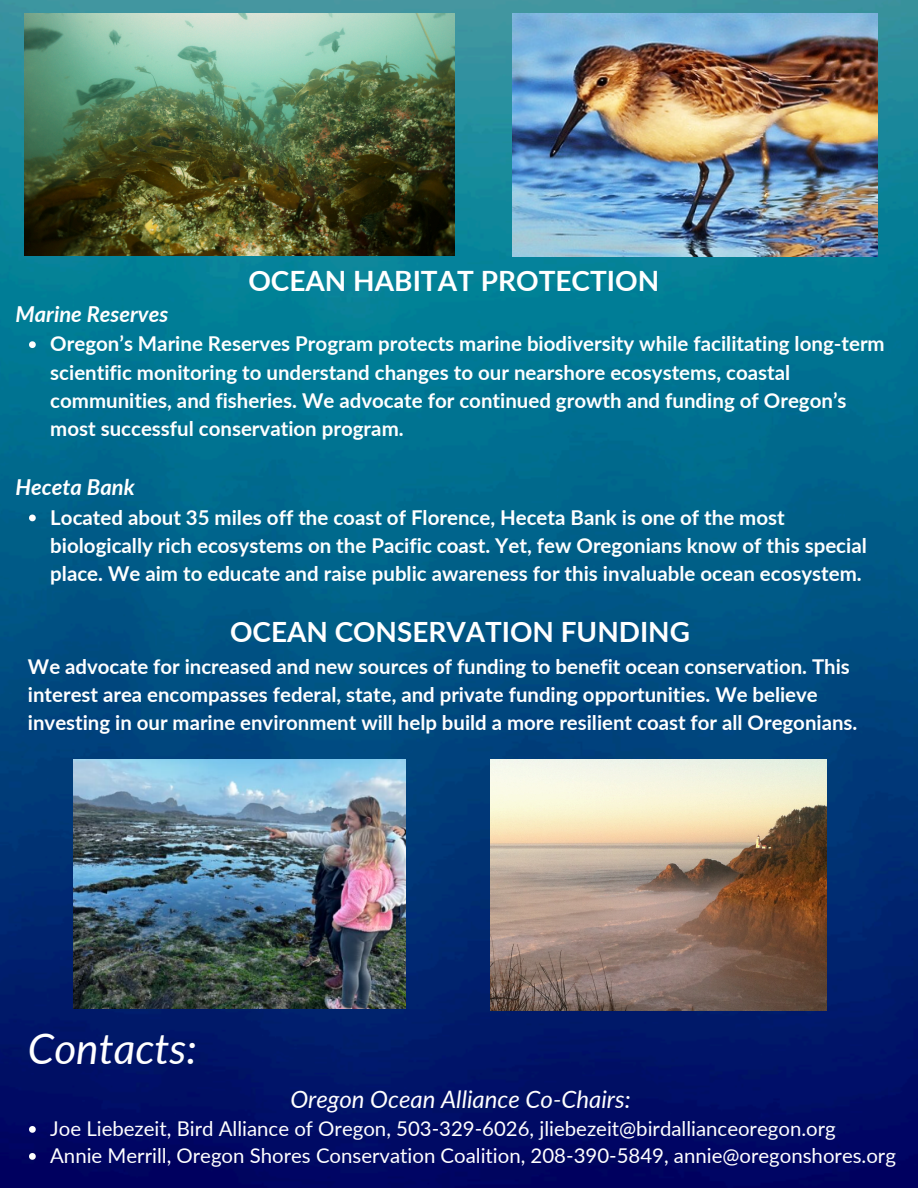
<style>
.page{position:relative;width:918px;height:1188px;background:#fff}
.page>*{position:absolute;margin:0;border:0;box-sizing:border-box;transform-origin:0 0}
.t1{font:italic 42.3px "Lato";color:#fff}
.t2{font:700 27.9px "Lato";color:#fff}
.t3{font:italic 24px "Lato";color:#fff}
.t4{font:italic 700 21.9px "Lato";color:#fff}
.t5{font:700 20.4px/28.2px "Lato";color:#fff}
.t6{font:20.4px "Lato";color:#fff}
</style>
<div class="page">
<img style="left:0;top:0;width:918px;height:1188px">
<img style="left:513px;top:14px;width:364px;height:242px">
<img style="left:24px;top:14px;width:430px;height:241px">
<img style="left:490px;top:760px;width:337px;height:251px">
<img style="left:73px;top:760px;width:332px;height:248px">
<svg style="left:29px;top:341px;width:7px;height:7px"></svg>
<svg style="left:29px;top:515px;width:7px;height:6px"></svg>
<svg style="left:29px;top:1126px;width:7px;height:7px"></svg>
<svg style="left:29px;top:1153px;width:7px;height:7px"></svg>
<h3 class="t2" style="left:248px;top:263px;width:412px">OCEAN HABITAT PROTECTION</h3>
<h3 class="t4" style="left:16px;top:301px;width:154px">Marine Reserves</h3>
<p class="t5" style="left:50px;top:329px;width:836px">Oregon’s Marine Reserves Program protects marine biodiversity while facilitating long-term scientific monitoring to understand changes to our nearshore ecosystems, coastal communities, and fisheries. We advocate for continued growth and funding of Oregon’s most successful conservation program.</p>
<h5 class="t4" style="left:16px;top:474px;width:121px">Heceta Bank</h5>
<p class="t5" style="left:50px;top:503px;width:818px">Located about 35 miles off the coast of Florence, Heceta Bank is one of the most biologically rich ecosystems on the Pacific coast. Yet, few Oregonians know of this special place. We aim to educate and raise public awareness for this invaluable ocean ecosystem.</p>
<p class="t2" style="left:230px;top:615px;width:461px">OCEAN CONSERVATION FUNDING</p>
<p class="t5" style="left:28px;top:652px;width:831px">We advocate for increased and new sources of funding to benefit ocean conservation. This interest area encompasses federal, state, and private funding opportunities. We believe investing in our marine environment will help build a more resilient coast for all Oregonians.</p>
<p class="t1" style="left:28px;top:1023px;width:171px">Contacts:</p>
<h1 class="t3" style="left:290px;top:1084px;width:342px">Oregon Ocean Alliance Co-Chairs:</h1>
<h4 class="t6" style="left:50px;top:1116px;width:787px">Joe Liebezeit, Bird Alliance of Oregon, 503-329-6026, jliebezeit@birdallianceoregon.org</h4>
<p class="t6" style="left:50px;top:1143px;width:847px">Annie Merrill, Oregon Shores Conservation Coalition, 208-390-5849, annie@oregonshores.org</p>
</div>
